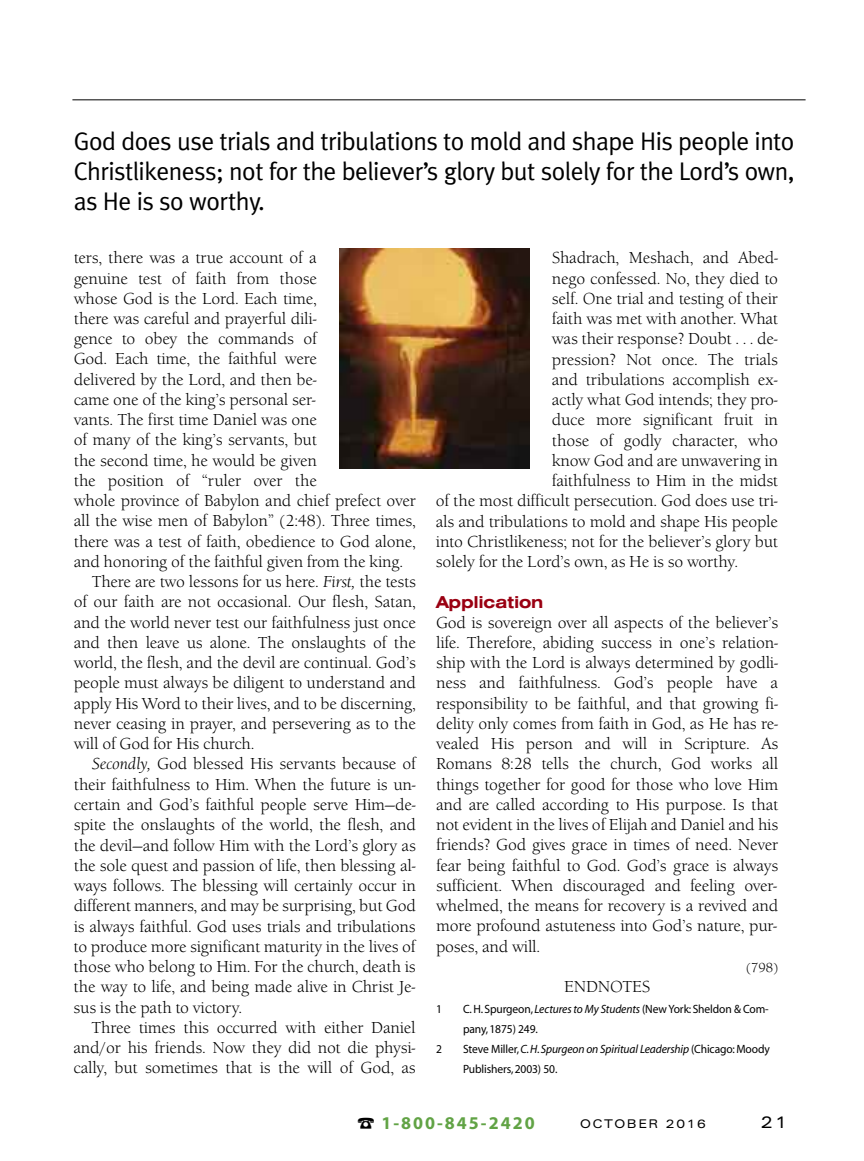
<style>
.page{position:relative;width:864px;height:1161px;background:#fff}
.page>*{position:absolute;margin:0;border:0;box-sizing:border-box;transform-origin:0 0}
.t1{font:25.5px/30px "Meta Plus Normal";letter-spacing:-.02em;color:#000;text-align:justify}
.t2{font:700 18px "Myriad";letter-spacing:.11em;color:#61a345}
.t3{font:16.5px/20.2px "Berkeley Old Style Itc T";letter-spacing:-.01em;color:#000;text-align:justify}
.t4{font:700 expanded 16.5px "Swiss 721 BT";letter-spacing:-.015em;color:#9a0012}
.t5{font:expanded 16.5px "Zurich BT";color:#000}
.t6{font:13.5px "Berkeley Old Style Itc T";color:#000}
.t7{font:12px/20.2px "Myriad";letter-spacing:-.01em;color:#000;scale:.96 1}
.t8{font:expanded 12px "Zurich BT";letter-spacing:.145em;color:#000}
.s1{font-style:italic}
</style>
<div class="page">
<hr style="left:72px;top:99px;width:734px;height:1px;background:#000">
<img style="left:339px;top:249px;width:191px;height:219px">
<h1 class="t1" style="left:74px;top:125px;width:722px">God does use trials and tribulations to mold and shape His people into Christlikeness; not for the believer’s glory but solely for the Lord’s own, as He is so worthy.</h1>
<p class="t3" style="left:74px;top:248px;width:245px">ters, there was a true account of a</p>
<p class="t3" style="left:74px;top:268px;width:245px">genuine test of faith from those</p>
<p class="t3" style="left:74px;top:288px;width:245px">whose God is the Lord. Each time,</p>
<p class="t3" style="left:74px;top:309px;width:244px">there was careful and prayerful dili-</p>
<p class="t3" style="left:74px;top:329px;width:245px">gence to obey the commands of</p>
<p class="t3" style="left:74px;top:349px;width:245px">God. Each time, the faithful were</p>
<p class="t3" style="left:74px;top:369px;width:244px">delivered by the Lord, and then be-</p>
<p class="t3" style="left:74px;top:390px;width:243px">came one of the king’s personal ser-</p>
<p class="t3" style="left:74px;top:410px;width:245px">vants. The first time Daniel was one</p>
<p class="t3" style="left:74px;top:430px;width:245px">of many of the king’s servants, but</p>
<p class="t3" style="left:74px;top:450px;width:245px">the second time, he would be given</p>
<p class="t3" style="left:74px;top:471px;width:245px">the position of “ruler over the</p>
<p class="t3" style="left:74px;top:491px;width:344px">whole province of Babylon and chief prefect over</p>
<p class="t3" style="left:74px;top:511px;width:344px">all the wise men of Babylon” (2:48). Three times,</p>
<p class="t3" style="left:74px;top:531px;width:344px">there was a test of faith, obedience to God alone,</p>
<p class="t3" style="left:74px;top:552px;width:331px">and honoring of the faithful given from the king.</p>
<p class="t3" style="left:92px;top:572px;width:326px">There are two lessons for us here. <span class="s1">First,</span> the tests</p>
<p class="t3" style="left:74px;top:592px;width:344px">of our faith are not occasional. Our flesh, Satan,</p>
<p class="t3" style="left:74px;top:612px;width:344px">and the world never test our faithfulness just once</p>
<p class="t3" style="left:74px;top:633px;width:344px">and then leave us alone. The onslaughts of the</p>
<p class="t3" style="left:74px;top:653px;width:344px">world, the flesh, and the devil are continual. God’s</p>
<p class="t3" style="left:74px;top:673px;width:344px">people must always be diligent to understand and</p>
<p class="t3" style="left:74px;top:693px;width:344px">apply His Word to their lives, and to be discerning,</p>
<p class="t3" style="left:74px;top:714px;width:344px">never ceasing in prayer, and persevering as to the</p>
<p class="t3" style="left:74px;top:734px;width:182px">will of God for His church.</p>
<p class="t3" style="left:92px;top:754px;width:326px"><span class="s1">Secondly,</span> God blessed His servants because of</p>
<p class="t3" style="left:74px;top:774px;width:343px">their faithfulness to Him. When the future is un-</p>
<p class="t3" style="left:74px;top:795px;width:343px">certain and God’s faithful people serve Him—de-</p>
<p class="t3" style="left:74px;top:815px;width:344px">spite the onslaughts of the world, the flesh, and</p>
<p class="t3" style="left:74px;top:835px;width:344px">the devil—and follow Him with the Lord’s glory as</p>
<p class="t3" style="left:74px;top:855px;width:343px">the sole quest and passion of life, then blessing al-</p>
<p class="t3" style="left:74px;top:876px;width:344px">ways follows. The blessing will certainly occur in</p>
<p class="t3" style="left:74px;top:896px;width:344px">different manners, and may be surprising, but God</p>
<p class="t3" style="left:74px;top:916px;width:344px">is always faithful. God uses trials and tribulations</p>
<p class="t3" style="left:74px;top:936px;width:344px">to produce more significant maturity in the lives of</p>
<p class="t3" style="left:74px;top:957px;width:344px">those who belong to Him. For the church, death is</p>
<p class="t3" style="left:74px;top:977px;width:343px">the way to life, and being made alive in Christ Je-</p>
<p class="t3" style="left:74px;top:997px;width:170px">sus is the path to victory.</p>
<p class="t3" style="left:92px;top:1017px;width:326px">Three times this occurred with either Daniel</p>
<p class="t3" style="left:74px;top:1038px;width:343px">and/or his friends. Now they did not die physi-</p>
<p class="t3" style="left:74px;top:1058px;width:344px">cally, but sometimes that is the will of God, as</p>
<p class="t3" style="left:552px;top:248px;width:228px">Shadrach, Meshach, and Abed-</p>
<p class="t3" style="left:552px;top:268px;width:228px">nego confessed. No, they died to</p>
<p class="t3" style="left:552px;top:288px;width:228px">self. One trial and testing of their</p>
<p class="t3" style="left:552px;top:309px;width:228px">faith was met with another. What</p>
<p class="t3" style="left:552px;top:329px;width:227px">was their response? Doubt . . . de-</p>
<p class="t3" style="left:552px;top:349px;width:228px">pression? Not once. The trials</p>
<p class="t3" style="left:552px;top:369px;width:227px">and tribulations accomplish ex-</p>
<p class="t3" style="left:552px;top:390px;width:227px">actly what God intends; they pro-</p>
<p class="t3" style="left:552px;top:410px;width:228px">duce more significant fruit in</p>
<p class="t3" style="left:552px;top:430px;width:228px">those of godly character, who</p>
<p class="t3" style="left:552px;top:450px;width:228px">know God and are unwavering in</p>
<p class="t3" style="left:552px;top:471px;width:228px">faithfulness to Him in the midst</p>
<p class="t3" style="left:436px;top:491px;width:343px">of the most difficult persecution. God does use tri-</p>
<p class="t3" style="left:436px;top:511px;width:344px">als and tribulations to mold and shape His people</p>
<p class="t3" style="left:436px;top:531px;width:344px">into Christlikeness; not for the believer’s glory but</p>
<p class="t3" style="left:436px;top:552px;width:304px">solely for the Lord’s own, as He is so worthy.</p>
<p class="t4" style="left:436px;top:592px;width:109px">Application</p>
<p class="t3" style="left:436px;top:612px;width:344px">God is sovereign over all aspects of the believer’s life. Therefore, abiding success in one’s relation&shy;ship with the Lord is always determined by godli&shy;ness and faithfulness. God’s people have a responsibility to be faithful, and that growing fi&shy;delity only comes from faith in God, as He has re&shy;vealed His person and will in Scripture. As Romans 8:28 tells the church, God works all things together for good for those who love Him and are called according to His purpose. Is that not evident in the lives of Elijah and Daniel and his friends? God gives grace in times of need. Never fear being faithful to God. God’s grace is always sufficient. When discouraged and feeling over&shy;whelmed, the means for recovery is a revived and more profound astuteness into God’s nature, pur&shy;poses, and will.</p>
<p class="t6" style="left:746px;top:960px;width:33px">(798)</p>
<p class="t3" style="left:564px;top:977px;width:88px">ENDNOTES</p>
<p class="t7" style="left:436px;top:999px;width:8px">1</p>
<p class="t7" style="left:463px;top:999px;width:320px">C.H.Spurgeon, <span class="s1">Lectures to My Students</span> (New York: Sheldon &amp; Com&shy;pany,1875) 249.</p>
<p class="t7" style="left:436px;top:1039px;width:8px">2</p>
<p class="t7" style="left:463px;top:1039px;width:321px">Steve Miller,<span class="s1">C.H.Spurgeon on Spiritual Leadership</span> (Chicago:Moody<br>Publishers,2003) 50.</p>
<p class="t2" style="left:381px;top:1114px;width:155px">1-800-845-2420</p>
<p class="t8" style="left:580px;top:1116px;width:127px">OCTOBER 2016</p>
<p class="t5" style="left:761px;top:1112px;width:28px">21</p>
</div>
